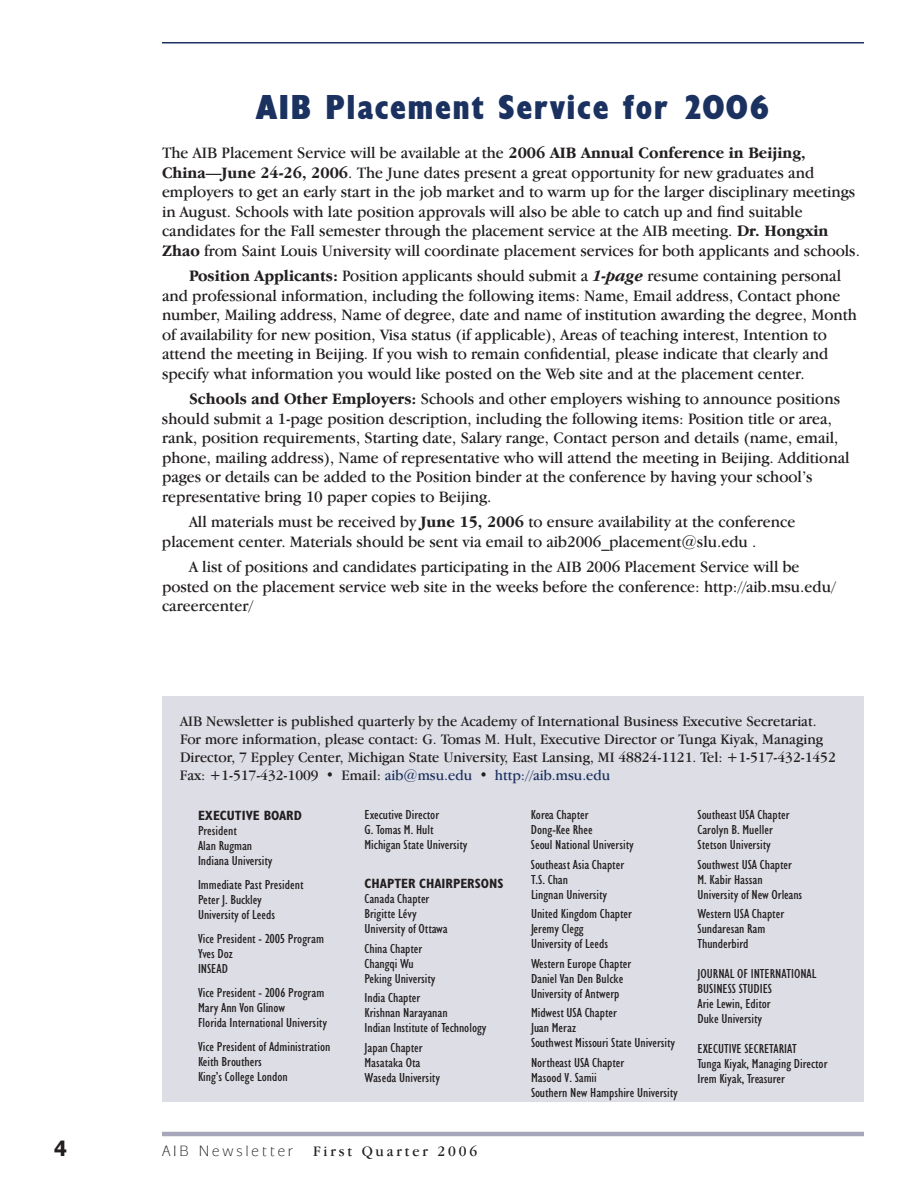
<style>
.page{position:relative;width:918px;height:1188px;background:#fff}
.page>*{position:absolute;margin:0;border:0;box-sizing:border-box;transform-origin:0 0}
.t1{font:36px "Classical Sans Ex Bd Cond DTC";letter-spacing:.05em;color:#1b3260}
.t2{font:700 21px "Tahoma";color:#231f20;scale:.95 1}
.t3{font:16.5px/19.5px "Garamond IT Cby BT";color:#231f20;scale:.95 1}
.t4{font:15px/18px "Garamond IT Cby BT";color:#231f20;scale:.95 1}
.t5{font:15px "Garamond IT Cby BT";letter-spacing:.2em;color:#231f20;scale:.95 1}
.t6{font:15px "Mixage IT Cby BT";letter-spacing:.2em;color:#231f20;scale:.95 1}
.t7{font:13.5px/15px "Classical Sans Cond DTC";color:#231f20;scale:1.1 1}
.t8{font:13.5px "Classical Sans Bold Cond DTC";color:#231f20}
.s1{font-weight:700}
.s2{font-weight:700;font-style:italic}
.s3{color:#1b3260}
</style>
<div class="page">
<hr style="left:162px;top:1132px;width:702px;height:4px;background:#a7a6bb">
<hr style="left:162px;top:42px;width:702px;height:2px;background:#1b3260">
<div style="left:162px;top:696px;width:702px;height:127px;background:#dddde5"></div>
<div style="left:162px;top:800px;width:702px;height:302px;background:#dddde5"></div>
<h1 class="t1" style="left:256px;top:88px;width:516px">AIB Placement Service for 2006</h1>
<p class="t3" style="left:162px;top:143px;width:736px">The AIB Placement Service will be available at the <span class="s1">2006 AIB Annual Conference in Beijing, China</span>—<span class="s1">June 24-26, 2006</span>. The June dates present a great opportunity for new graduates and employers to get an early start in the job market and to warm up for the larger disciplinary meetings in August. Schools with late position approvals will also be able to catch up and find suitable candidates for the Fall semester through the placement service at the AIB meeting. <span class="s1">Dr. Hongxin Zhao</span> from Saint Louis University will coordinate placement services for both applicants and schools.</p>
<p class="t3" style="left:162px;top:266px;width:733px;text-indent:27px"><span class="s1">Position Applicants:</span> Position applicants should submit a <span class="s2">1-page</span> resume containing personal and professional information, including the following items: Name, Email address, Contact phone number, Mailing address, Name of degree, date and name of institution awarding the degree, Month of availability for new position, Visa status (if applicable), Areas of teaching interest, Intention to attend the meeting in Beijing. If you wish to remain confidential, please indicate that clearly and specify what information you would like posted on the Web site and at the placement center.</p>
<p class="t3" style="left:162px;top:389px;width:725px;text-indent:27px"><span class="s1">Schools and Other Employers:</span> Schools and other employers wishing to announce positions should submit a 1-page position description, including the following items: Position title or area, rank, position requirements, Starting date, Salary range, Contact person and details (name, email, phone, mailing address), Name of representative who will attend the meeting in Beijing. Additional pages or details can be added to the Position binder at the conference by having your school’s representative bring 10 paper copies to Beijing.</p>
<p class="t3" style="left:162px;top:512px;width:668px;text-indent:27px">All materials must be received by <span class="s1">June 15, 2006</span> to ensure availability at the conference placement center. Materials should be sent via email to aib2006_placement@slu.edu .</p>
<p class="t3" style="left:162px;top:557px;width:710px;text-indent:27px">A list of positions and candidates participating in the AIB 2006 Placement Service will be posted on the placement service web site in the weeks before the conference: http://aib.msu.edu/ careercenter/</p>
<p class="t4" style="left:180px;top:712px;width:692px">AIB Newsletter is published quarterly by the Academy of International Business Executive Secretariat.<br>For more information, please contact: G. Tomas M. Hult, Executive Director or Tunga Kiyak, Managing Director, 7 Eppley Center, Michigan State University, East Lansing, MI 48824-1121. Tel: +1-517-432-1452<br>Fax: +1-517-432-1009 • Email: <span class="s3">aib@msu.edu</span> • <span class="s3">http://aib.msu.edu</span></p>
<p class="t8" style="left:198px;top:807px;width:105px">EXECUTIVE BOARD</p>
<p class="t7" style="left:198px;top:823px;width:69px">President<br>Alan Rugman<br>Indiana University</p>
<p class="t7" style="left:198px;top:877px;width:97px">Immediate Past President<br>Peter J. Buckley<br>University of Leeds</p>
<p class="t7" style="left:198px;top:931px;width:116px">Vice President - 2005 Program<br>Yves Doz<br>INSEAD</p>
<p class="t7" style="left:198px;top:985px;width:119px">Vice President - 2006 Program<br>Mary Ann Von Glinow<br>Florida International University</p>
<p class="t7" style="left:198px;top:1039px;width:122px">Vice President of Administration<br>Keith Brouthers<br>King’s College London</p>
<p class="t7" style="left:697px;top:807px;width:85px">Southeast USA Chapter<br>Carolyn B. Mueller<br>Stetson University</p>
<p class="t7" style="left:698px;top:857px;width:97px">Southwest USA Chapter<br>M. Kabir Hassan<br>University of New Orleans</p>
<p class="t7" style="left:698px;top:906px;width:80px">Western USA Chapter<br>Sundaresan Ram<br>Thunderbird</p>
<p class="t7" style="left:698px;top:966px;width:110px">JOURNAL OF INTERNATIONAL<br>BUSINESS STUDIES<br>Arie Lewin, Editor<br>Duke University</p>
<p class="t7" style="left:698px;top:1041px;width:120px">EXECUTIVE SECRETARIAT<br>Tunga Kiyak, Managing Director<br>Irem Kiyak, Treasurer</p>
<p class="t7" style="left:364px;top:807px;width:95px">Executive Director<br>G. Tomas M. Hult<br>Michigan State University</p>
<p class="t8" style="left:364px;top:876px;width:140px">CHAPTER CHAIRPERSONS</p>
<p class="t7" style="left:364px;top:891px;width:77px">Canada Chapter<br>Brigitte Lévy<br>University of Ottawa</p>
<p class="t7" style="left:364px;top:941px;width:66px">China Chapter<br>Changqi Wu<br>Peking University</p>
<p class="t7" style="left:364px;top:990px;width:113px">India Chapter<br>Krishnan Narayanan<br>Indian Institute of Technology</p>
<p class="t7" style="left:364px;top:1040px;width:70px">Japan Chapter<br>Masataka Ota<br>Waseda University</p>
<p class="t7" style="left:531px;top:807px;width:95px">Korea Chapter<br>Dong-Kee Rhee<br>Seoul National University</p>
<p class="t7" style="left:531px;top:857px;width:86px">Southeast Asia Chapter<br>T.S. Chan<br>Lingnan University</p>
<p class="t7" style="left:531px;top:906px;width:93px">United Kingdom Chapter<br>Jeremy Clegg<br>University of Leeds</p>
<p class="t7" style="left:531px;top:956px;width:93px">Western Europe Chapter<br>Daniel Van Den Bulcke<br>University of Antwerp</p>
<p class="t7" style="left:531px;top:1005px;width:133px">Midwest USA Chapter<br>Juan Meraz<br>Southwest Missouri State University</p>
<p class="t7" style="left:531px;top:1055px;width:135px">Northeast USA Chapter<br>Masood V. Samii<br>Southern New Hampshire University</p>
<p class="t2" style="left:54px;top:1135px;width:15px">4</p>
<p class="t6" style="left:162px;top:1142px;width:140px">AIB Newsletter</p>
<p class="t5" style="left:313px;top:1142px;width:174px">First Quarter 2006</p>
</div>
